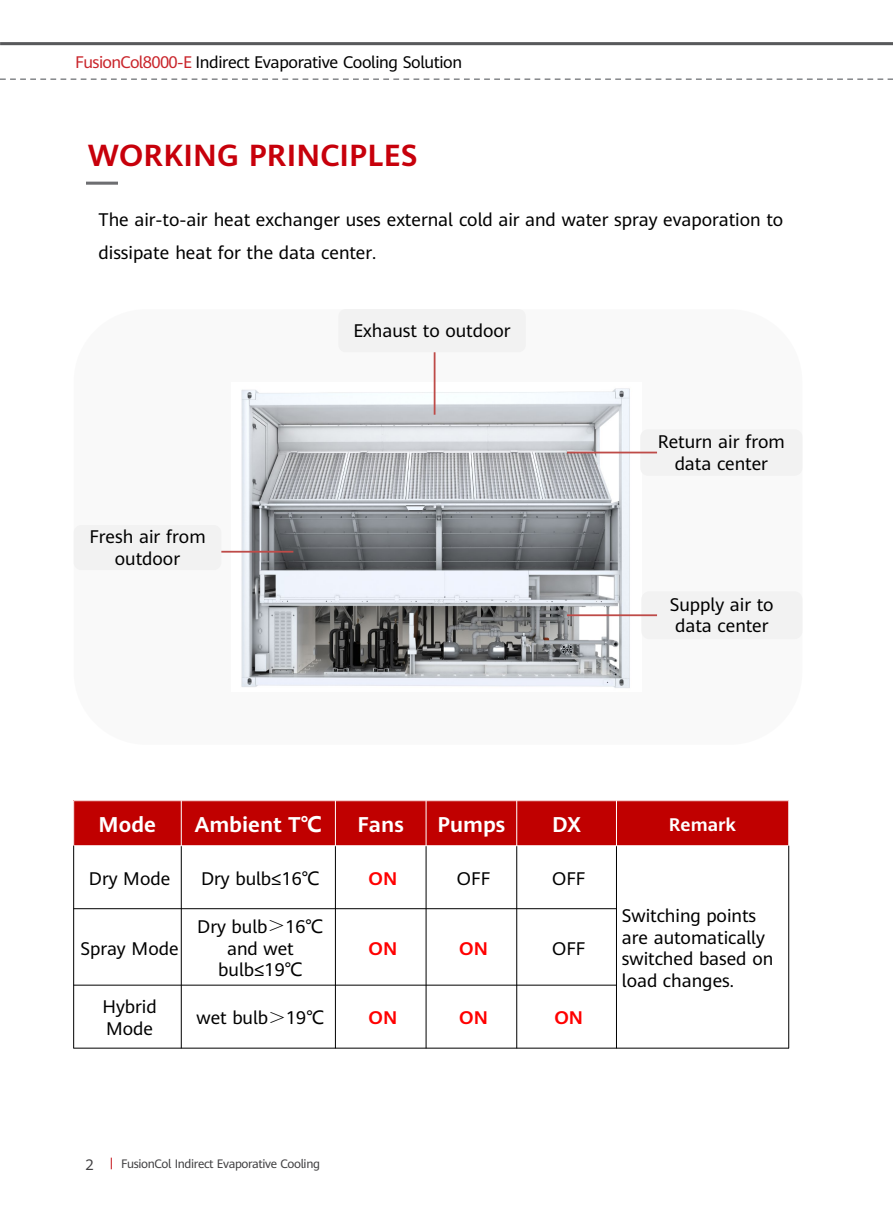
<style>
.page{position:relative;width:893px;height:1212px;background:#fff}
.page>*{position:absolute;margin:0;border:0;box-sizing:border-box;transform-origin:0 0}
.t1{font:700 30px "Huawei Sans";letter-spacing:.005em;color:#c7000b}
.t2{font:700 21px "Huawei Sans";color:#fff}
.t3{font:18px/21.6px "Huawei Sans";letter-spacing:-.005em;color:#000}
.t4{font:700 18px "Huawei Sans";letter-spacing:-.005em;color:#f00}
.t5{font:700 18px "Huawei Sans";color:#fff}
.t6{font:16.5px "Huawei Sans";letter-spacing:-.025em;color:#000}
.t7{font:15px "Huawei Sans";color:#414042}
.t8{font:12px "Huawei Sans";letter-spacing:-.03em;color:#414042}
.s1{color:#c9252b}
.s2{font-family:"Microsoft Ya Hei"}
.s3{font-family:"Sim Sun"}
</style>
<div class="page">
<div style="left:74px;top:801px;width:107px;height:45px;background:#c00000"></div>
<div style="left:181px;top:801px;width:154px;height:45px;background:#c00000"></div>
<div style="left:335px;top:801px;width:91px;height:45px;background:#c00000"></div>
<div style="left:426px;top:801px;width:90px;height:45px;background:#c00000"></div>
<div style="left:516px;top:801px;width:100px;height:45px;background:#c00000"></div>
<div style="left:616px;top:801px;width:172px;height:45px;background:#c00000"></div>
<hr style="left:181px;top:800px;width:1px;height:46px;background:#fff">
<hr style="left:181px;top:846px;width:1px;height:202px;background:#000">
<hr style="left:335px;top:800px;width:1px;height:46px;background:#fff">
<hr style="left:335px;top:846px;width:1px;height:202px;background:#000">
<hr style="left:426px;top:800px;width:1px;height:46px;background:#fff">
<hr style="left:426px;top:846px;width:1px;height:202px;background:#000">
<hr style="left:516px;top:800px;width:1px;height:46px;background:#fff">
<hr style="left:516px;top:846px;width:1px;height:202px;background:#000">
<hr style="left:616px;top:800px;width:1px;height:46px;background:#fff">
<hr style="left:616px;top:846px;width:1px;height:202px;background:#000">
<hr style="left:73px;top:845px;width:715px;height:1px;background:#fff">
<hr style="left:73px;top:908px;width:543px;height:1px;background:#000">
<hr style="left:73px;top:985px;width:543px;height:1px;background:#000">
<hr style="left:73px;top:846px;width:1px;height:202px;background:#000">
<hr style="left:788px;top:846px;width:1px;height:202px;background:#000">
<hr style="left:73px;top:1048px;width:715px;height:1px;background:#000">
<hr style="left:0;top:42px;width:892px;height:3px;background:#58595b">
<svg style="left:0;top:78px;width:892px;height:2px"></svg>
<hr style="left:86px;top:182px;width:32px;height:3px;background:#6d6e71">
<div style="left:74px;top:309px;width:728px;height:436px;background:#f9f9f9;border-radius:73px"></div>
<img style="left:231px;top:383px;width:410px;height:305px">
<div style="left:338px;top:309px;width:187px;height:43px;background:#f2f2f2;border-radius:7px"></div>
<div style="left:641px;top:591px;width:161px;height:48px;background:#f2f2f2;border-radius:8px"></div>
<hr style="left:433px;top:352px;width:2px;height:63px;background:#be4b48">
<div style="left:640px;top:429px;width:162px;height:47px;background:#f2f2f2;border-radius:8px"></div>
<hr style="left:203px;top:551px;width:90px;height:2px;background:#be4b48">
<div style="left:74px;top:525px;width:147px;height:45px;background:#f2f2f2;border-radius:8px"></div>
<hr style="left:567px;top:614px;width:90px;height:2px;background:#be4b48">
<hr style="left:567px;top:452px;width:90px;height:1px;background:#be4b48">
<p class="t6" style="left:75px;top:51px;width:388px"><span class="s1">FusionCol8000-E</span> Indirect Evaporative Cooling Solution</p>
<p class="t1" style="left:88px;top:134px;width:331px">WORKING PRINCIPLES</p>
<p class="t3" style="left:99px;top:203px;width:686px;line-height:32.4px">The air-to-air heat exchanger uses external cold air and water spray evaporation to dissipate heat for the data center.</p>
<p class="t3" style="left:89px;top:525px;width:118px;text-align:center">Fresh air from outdoor</p>
<p class="t3" style="left:353px;top:319px;width:159px">Exhaust to outdoor</p>
<p class="t3" style="left:657px;top:430px;width:128px;text-align:center">Return air from data center</p>
<p class="t3" style="left:670px;top:593px;width:105px">Supply air to data center</p>
<p class="t2" style="left:99px;top:810px;width:59px">Mode</p>
<p class="t2" style="left:195px;top:810px;width:128px">Ambient T<span class="s2">℃</span></p>
<p class="t2" style="left:357px;top:810px;width:48px">Fans</p>
<p class="t2" style="left:437px;top:810px;width:69px">Pumps</p>
<p class="t2" style="left:552px;top:810px;width:30px">DX</p>
<p class="t5" style="left:669px;top:812px;width:69px">Remark</p>
<p class="t3" style="left:89px;top:867px;width:83px">Dry Mode</p>
<p class="t3" style="left:201px;top:867px;width:120px">Dry bulb≤16<span class="s2">℃</span></p>
<p class="t4" style="left:368px;top:866px;width:30px">ON</p>
<p class="t3" style="left:457px;top:867px;width:35px">OFF</p>
<p class="t3" style="left:552px;top:867px;width:35px">OFF</p>
<p class="t3" style="left:622px;top:904px;width:153px">Switching points are automatically switched based on load changes.</p>
<p class="t3" style="left:197px;top:915px;width:128px;text-align:center">Dry bulb<span class="s3">＞</span>16<span class="s2">℃ </span>and wet bulb≤19<span class="s2">℃</span></p>
<p class="t3" style="left:81px;top:937px;width:99px">Spray Mode</p>
<p class="t4" style="left:368px;top:935px;width:30px">ON</p>
<p class="t4" style="left:459px;top:935px;width:30px">ON</p>
<p class="t3" style="left:552px;top:937px;width:35px">OFF</p>
<p class="t3" style="left:102px;top:996px;width:56px">Hybrid<br>Mode</p>
<p class="t3" style="left:196px;top:1006px;width:129px">wet bulb<span class="s3">＞</span>19<span class="s2">℃</span></p>
<p class="t4" style="left:368px;top:1005px;width:30px">ON</p>
<p class="t4" style="left:459px;top:1005px;width:30px">ON</p>
<p class="t4" style="left:554px;top:1005px;width:30px">ON</p>
<p class="t7" style="left:86px;top:1154px;width:10px">2</p>
<p class="t8" style="left:121px;top:1156px;width:200px">FusionCol Indirect Evaporative Cooling</p>
</div>
